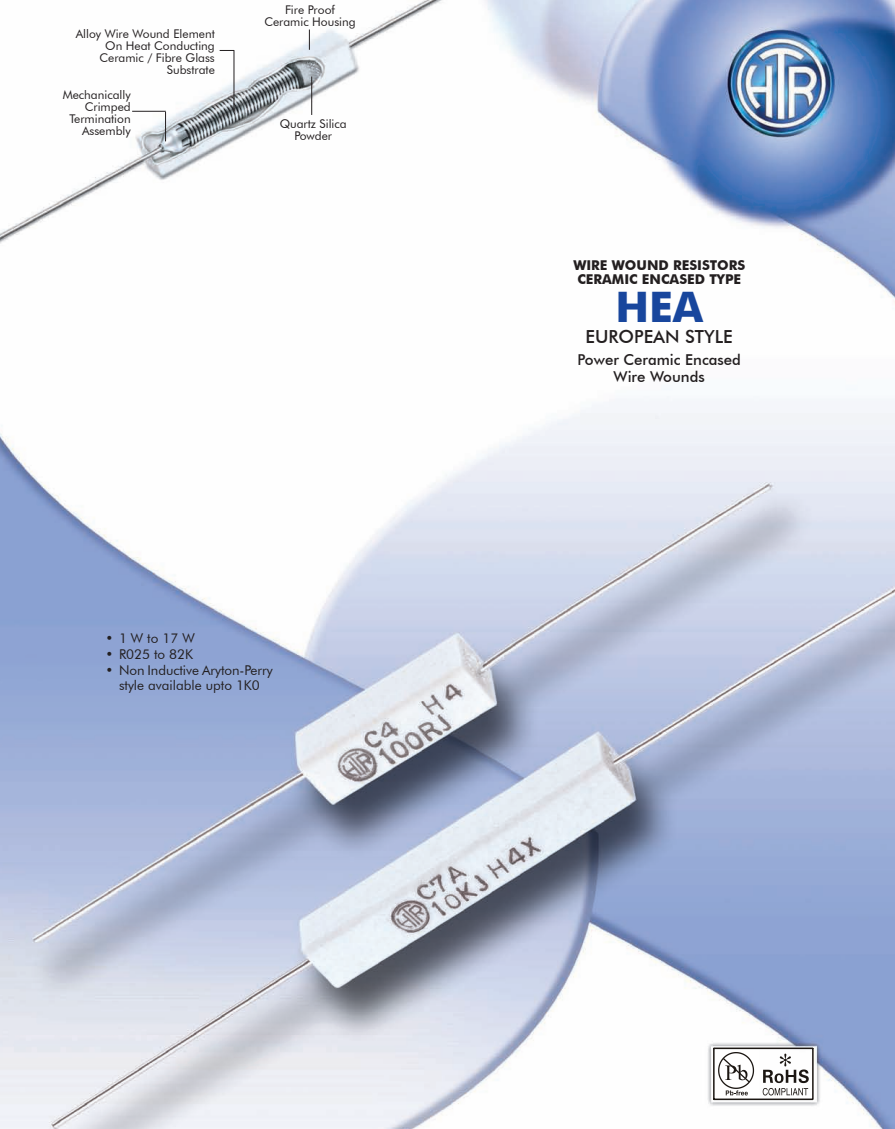
<style>
.page{position:relative;width:895px;height:1129px;background:#fff}
.page>*{position:absolute;margin:0;border:0;box-sizing:border-box;transform-origin:0 0}
.t1{font:700 42px "Futura BT";color:#18469d}
.t2{font:500 18px "Futura BT";color:#231f20}
.t3{font:500 15px/16.5px "Futura BT";color:#231f20;text-align:center}
.t4{font:13.5px/15.8px "Futura BT";color:#231f20;text-align:center}
.t5{font:700 13.5px/13.5px "Futura BT";color:#231f20;text-align:center}
.t6{font:13.5px "Futura BT";letter-spacing:.295em;color:#231f20}
.t7{font:12px/12px "Futura BT";color:#231f20;text-align:right}
</style>
<div class="page">
<img style="left:0;top:0;width:895px;height:1128px">
<svg style="left:713px;top:1047px;width:100px;height:52px"></svg>
<svg style="left:220px;top:50px;width:14px;height:1px"></svg>
<hr style="left:234px;top:50px;width:1px;height:61px;background:#231f20">
<hr style="left:132px;top:111px;width:34px;height:1px;background:#231f20">
<svg style="left:165px;top:112px;width:1px;height:29px"></svg>
<svg style="left:309px;top:30px;width:1px;height:20px"></svg>
<hr style="left:311px;top:76px;width:1px;height:39px;background:#231f20">
<p class="t7" style="left:76px;top:28px;width:140px">Alloy Wire Wound Element<br>On Heat Conducting<br>Ceramic / Fibre Glass<br>Substrate</p>
<p class="t7" style="left:63px;top:88px;width:70px">Mechanically<br>Crimped<br>Termination<br>Assembly</p>
<p class="t7" style="left:264px;top:4px;width:93px;text-align:center">Fire Proof<br>Ceramic Housing</p>
<p class="t7" style="left:280px;top:118px;width:68px;text-align:center">Quartz Silica<br>Powder</p>
<p class="t6" style="left:105px;top:630px;width:91px">• 1Wto17W</p>
<p class="t4" style="left:105px;top:646px;width:89px">• R025 to 82K</p>
<p class="t4" style="left:105px;top:661px;width:169px">• Non Inductive Aryton-Perry style available upto 1K0</p>
<p class="t5" style="left:573px;top:258px;width:173px">WIRE WOUND RESISTORS<br>CERAMIC ENCASED TYPE</p>
<h1 class="t1" style="left:615px;top:281px;width:89px">HEA</h1>
<h2 class="t2" style="left:585px;top:326px;width:149px">EUROPEAN STYLE</h2>
<p class="t3" style="left:577px;top:351px;width:165px">Power Ceramic Encased<br>Wire Wounds</p>
</div>
